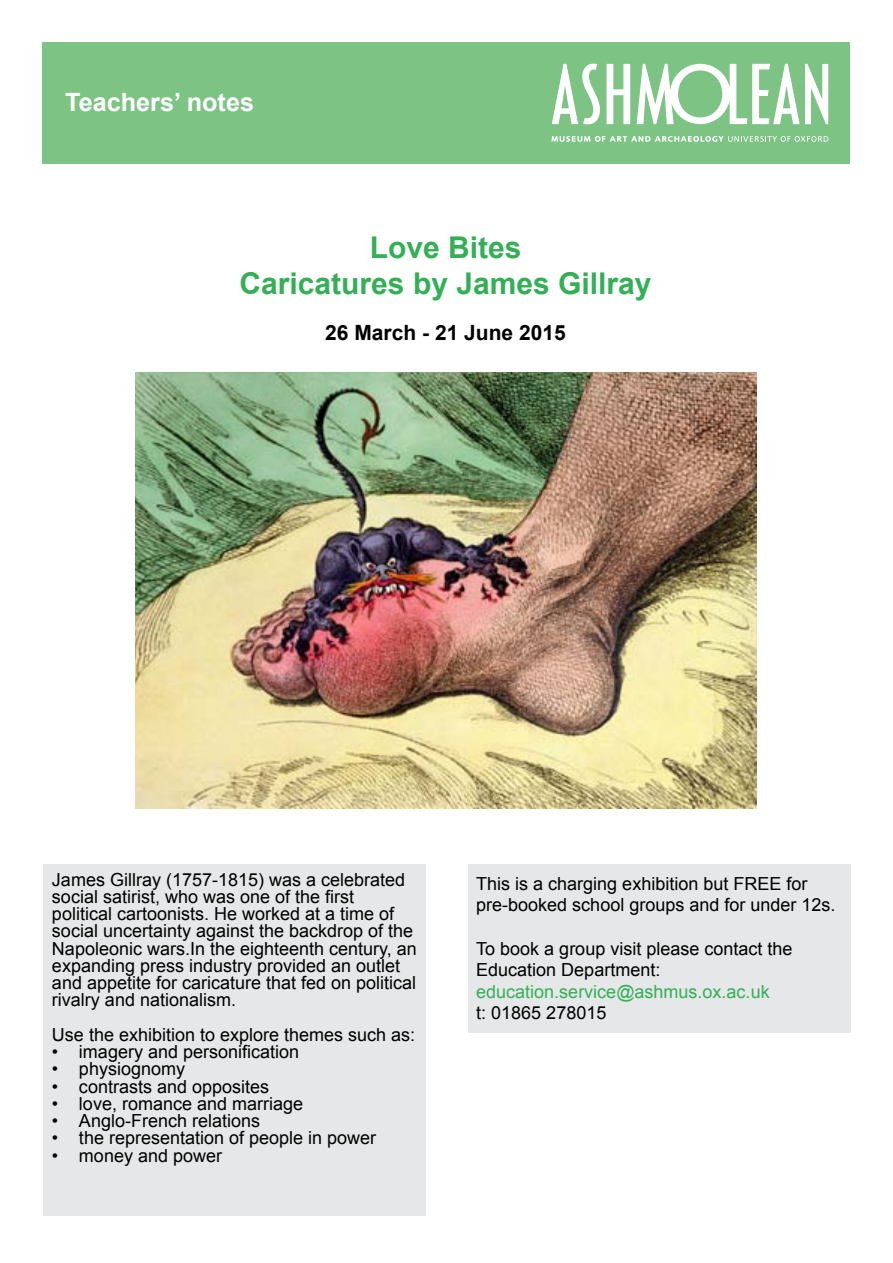
<style>
.page{position:relative;width:893px;height:1263px;background:#fff}
.page>*{position:absolute;margin:0;border:0;box-sizing:border-box;transform-origin:0 0}
.t1{font:700 30px/36px "Arial";color:#33b056;text-align:center}
.t2{font:700 25.2px "Arial";color:#fff}
.t3{font:700 21px "Arial";color:#000}
.t4{font:18px/17.2px "Arial";color:#000}
.t5{font:18px "Arial";color:#33b056}
</style>
<div class="page">
<div style="left:43px;top:43px;width:807px;height:121px;background:#7cc384"></div>
<svg style="left:551px;top:136px;width:277px;height:6px"></svg>
<svg style="left:607px;top:64px;width:23px;height:60px"></svg>
<svg style="left:552px;top:64px;width:48px;height:61px"></svg>
<svg style="left:637px;top:64px;width:191px;height:60px"></svg>
<div style="left:43px;top:864px;width:383px;height:351px;background:#e6e7e8"></div>
<img style="left:135px;top:372px;width:621px;height:437px">
<div style="left:468px;top:864px;width:382px;height:168px;background:#e6e7e8"></div>
<h2 class="t2" style="left:65px;top:86px;width:190px">Teachers’ notes</h2>
<h1 class="t1" style="left:240px;top:231px;width:413px">Love Bites<br>Caricatures by James Gillray</h1>
<p class="t3" style="left:325px;top:319px;width:242px">26 March - 21 June 2015</p>
<p class="t4" style="left:52px;top:871px;width:366px">James Gillray (1757-1815) was a celebrated social satirist, who was one of the first political cartoonists. He worked at a time of social uncertainty against the backdrop of the Napoleonic wars.In the eighteenth century, an expanding press industry provided an outlet and appetite for caricature that fed on political rivalry and nationalism.</p>
<p class="t4" style="left:52px;top:1026px;width:365px">Use the exhibition to explore themes such as:</p>
<p class="t4" style="left:52px;top:1043px;width:249px">• imagery and personification</p>
<p class="t4" style="left:52px;top:1061px;width:135px">• physiognomy</p>
<p class="t4" style="left:52px;top:1078px;width:219px">• contrasts and opposites</p>
<p class="t4" style="left:52px;top:1095px;width:253px">• love, romance and marriage</p>
<p class="t4" style="left:52px;top:1112px;width:210px">• Anglo-French relations</p>
<p class="t4" style="left:52px;top:1130px;width:326px">• the representation of people in power</p>
<p class="t4" style="left:52px;top:1147px;width:172px">• money and power</p>
<p class="t4" style="left:476px;top:873px;width:361px;line-height:21.6px">This is a charging exhibition but FREE for pre-booked school groups and for under 12s.</p>
<p class="t4" style="left:476px;top:938px;width:318px;line-height:21.6px">To book a group visit please contact the<br>Education Department:</p>
<p class="t5" style="left:476px;top:980px;width:295px">education.service@ashmus.ox.ac.uk</p>
<p class="t4" style="left:476px;top:1004px;width:132px">t: 01865 278015</p>
</div>
